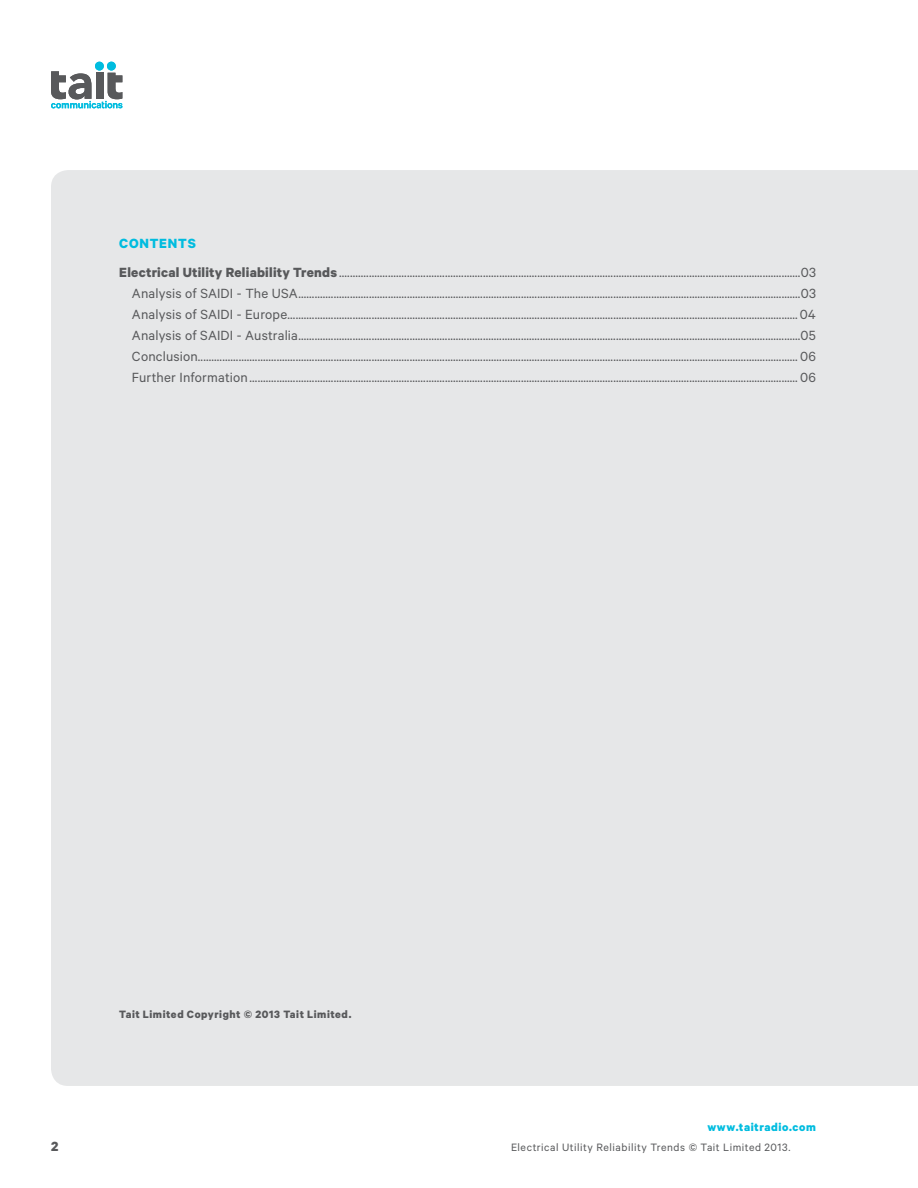
<style>
.page{position:relative;width:918px;height:1188px;background:#fff}
.page>*{position:absolute;margin:0;border:0;box-sizing:border-box;transform-origin:0 0}
.t1{font:15px/21px "Calibre";letter-spacing:.01em;color:#58595b}
.t2{font:700 15px "Calibre";color:#58595b}
.t3{font:700 12.75px "Calibre";letter-spacing:.045em;color:#00bcdf}
.t4{font:12px "Calibre";letter-spacing:.045em;color:#58595b}
.t5{font:700 12px "Calibre";letter-spacing:.045em;color:#58595b}
.s1{font-weight:700;color:#00bcdf}
.s2{font-weight:700}
</style>
<div class="page">
<div style="left:51px;top:170px;width:867px;height:916px;background:#e6e7e8"></div>
<div style="left:107px;top:62px;width:9px;height:9px;background:#00bcdf;border-radius:50%"></div>
<div style="left:95px;top:62px;width:9px;height:9px;background:#00bcdf;border-radius:50%"></div>
<svg style="left:51px;top:71px;width:71px;height:37px"></svg>
<p class="t1" style="left:119px;top:230px;width:698px;line-height:29.5px"><span class="s1">ConTenTs<br></span><span class="s2">electrical Utility Reliability Trends</span> ..........................................................................................................................................................................03</p>
<p class="t1" style="left:132px;top:284px;width:685px;text-align:justify">Analysis of SAIDI - The USA .........................................................................................................................................................................................03<br>Analysis of SAIDI - Europe ............................................................................................................................................................................................ 04<br>Analysis of SAIDI - Australia .........................................................................................................................................................................................05<br>Conclusion............................................................................................................................................................................................................................. 06<br>Further Information .......................................................................................................................................................................................................... 06</p>
<p class="t2" style="left:51px;top:1141px;width:9px">2</p>
<p class="t5" style="left:119px;top:1010px;width:234px">Tait Limited Copyright © 2013 Tait Limited.</p>
<p class="t3" style="left:707px;top:1123px;width:110px">www.taitradio.com</p>
<p class="t4" style="left:511px;top:1143px;width:281px">Electrical Utility Reliability Trends © Tait Limited 2013.</p>
</div>
